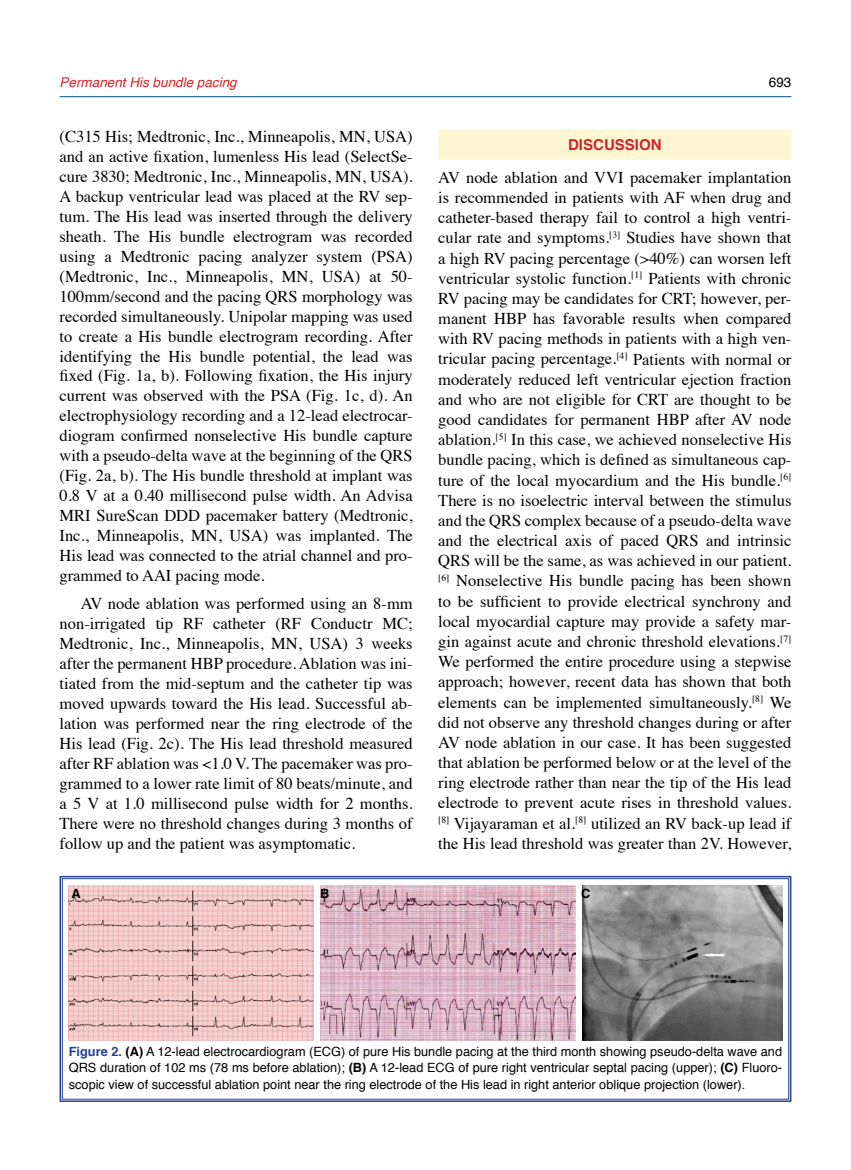
<style>
.page{position:relative;width:851px;height:1170px;background:#fff}
.page>*{position:absolute;margin:0;border:0;box-sizing:border-box;transform-origin:0 0}
.t1{font:16.5px/20px "Times";color:#000;text-align:justify}
.t2{font:700 15px "Helvetica";color:#d2232a}
.t3{font:italic 13.5px "Helvetica";color:#d2232a}
.t4{font:13.5px "Helvetica";color:#000}
.t5{font:12.75px/16.5px "Helvetica";color:#000;text-align:justify}
.t6{font:700 12.75px "Helvetica";color:#000}
.s1{font-weight:700;color:#25408f}
.s2{font-weight:700}
</style>
<div class="page">
<hr style="left:60px;top:96px;width:731px;height:1px;background:#00508a">
<div style="left:438px;top:130px;width:353px;height:30px;background:#fff6d2"></div>
<svg style="left:59px;top:875px;width:733px;height:227px"></svg>
<div style="left:62px;top:878px;width:726px;height:221px;border:1px solid #25408f"></div>
<img style="left:69px;top:885px;width:245px;height:155px">
<img style="left:320px;top:885px;width:255px;height:155px">
<img style="left:582px;top:885px;width:200px;height:155px">
<p class="t3" style="left:60px;top:71px;width:179px">Permanent His bundle pacing</p>
<p class="t4" style="left:768px;top:72px;width:24px">693</p>
<p class="t1" style="left:60px;top:125px;width:354px">(C315 His; Medtronic, Inc., Minneapolis, MN, USA) and an active fixation, lumenless His lead (SelectSe&shy;cure 3830; Medtronic, Inc., Minneapolis, MN, USA).<br>A backup ventricular lead was placed at the RV sep&shy;tum. The His lead was inserted through the delivery sheath. The His bundle electrogram was recorded using a Medtronic pacing analyzer system (PSA) (Medtronic, Inc., Minneapolis, MN, USA) at 50- 100mm/second and the pacing QRS morphology was recorded simultaneously. Unipolar mapping was used to create a His bundle electrogram recording. After identifying the His bundle potential, the lead was fixed (Fig. 1a, b). Following fixation, the His injury current was observed with the PSA (Fig. 1c, d). An electrophysiology recording and a 12-lead electrocar&shy;diogram confirmed nonselective His bundle capture with a pseudo-delta wave at the beginning of the QRS (Fig. 2a, b). The His bundle threshold at implant was 0.8 V at a 0.40 millisecond pulse width. An Advisa MRI SureScan DDD pacemaker battery (Medtronic, Inc., Minneapolis, MN, USA) was implanted. The His lead was connected to the atrial channel and pro&shy;grammed to AAI pacing mode.</p>
<p class="t1" style="left:60px;top:592px;width:354px;text-indent:21px">AV node ablation was performed using an 8-mm non-irrigated tip RF catheter (RF Conductr MC; Medtronic, Inc., Minneapolis, MN, USA) 3 weeks after the permanent HBP procedure. Ablation was ini&shy;tiated from the mid-septum and the catheter tip was moved upwards toward the His lead. Successful ab&shy;lation was performed near the ring electrode of the His lead (Fig. 2c). The His lead threshold measured after RF ablation was &lt;1.0 V. The pacemaker was pro&shy;grammed to a lower rate limit of 80 beats/minute, and a 5 V at 1.0 millisecond pulse width for 2 months.<br>There were no threshold changes during 3 months of follow up and the patient was asymptomatic.</p>
<p class="t2" style="left:568px;top:132px;width:95px">DISCUSSION</p>
<p class="t1" style="left:438px;top:166px;width:354px">AV node ablation and VVI pacemaker implantation is recommended in patients with AF when drug and catheter-based therapy fail to control a high ventri&shy;cular rate and symptoms.<sup>[3]</sup> Studies have shown that a high RV pacing percentage (&gt;40%) can worsen left ventricular systolic function.<sup>[1]</sup> Patients with chronic RV pacing may be candidates for CRT; however, per&shy;manent HBP has favorable results when compared with RV pacing methods in patients with a high ven&shy;tricular pacing percentage.<sup>[4]</sup> Patients with normal or moderately reduced left ventricular ejection fraction and who are not eligible for CRT are thought to be good candidates for permanent HBP after AV node ablation.<sup>[5]</sup> In this case, we achieved nonselective His bundle pacing, which is defined as simultaneous cap&shy;ture of the local myocardium and the His bundle.<sup>[6] </sup>There is no isoelectric interval between the stimulus and the QRS complex because of a pseudo-delta wave and the electrical axis of paced QRS and intrinsic QRS will be the same, as was achieved in our patient. <sup>[6]</sup> Nonselective His bundle pacing has been shown to be sufficient to provide electrical synchrony and local myocardial capture may provide a safety mar&shy;gin against acute and chronic threshold elevations.<sup>[7] </sup>We performed the entire procedure using a stepwise approach; however, recent data has shown that both elements can be implemented simultaneously.<sup>[8]</sup> We did not observe any threshold changes during or after AV node ablation in our case. It has been suggested that ablation be performed below or at the level of the ring electrode rather than near the tip of the His lead electrode to prevent acute rises in threshold values. <sup>[8]</sup> Vijayaraman et al.<sup>[8]</sup> utilized an RV back-up lead if the His lead threshold was greater than 2V. However,</p>
<p class="t6" style="left:71px;top:883px;width:11px">A</p>
<p class="t6" style="left:320px;top:883px;width:11px">B</p>
<p class="t6" style="left:581px;top:883px;width:11px">C</p>
<p class="t5" style="left:69px;top:1043px;width:714px"><span class="s1">Figure 2.</span> <span class="s2">(A)</span> A 12-lead electrocardiogram (ECG) of pure His bundle pacing at the third month showing pseudo-delta wave and QRS duration of 102 ms (78 ms before ablation); <span class="s2">(B)</span> A 12-lead ECG of pure right ventricular septal pacing (upper); <span class="s2">(C)</span> Fluoro&shy;scopic view of successful ablation point near the ring electrode of the His lead in right anterior oblique projection (lower).</p>
</div>
